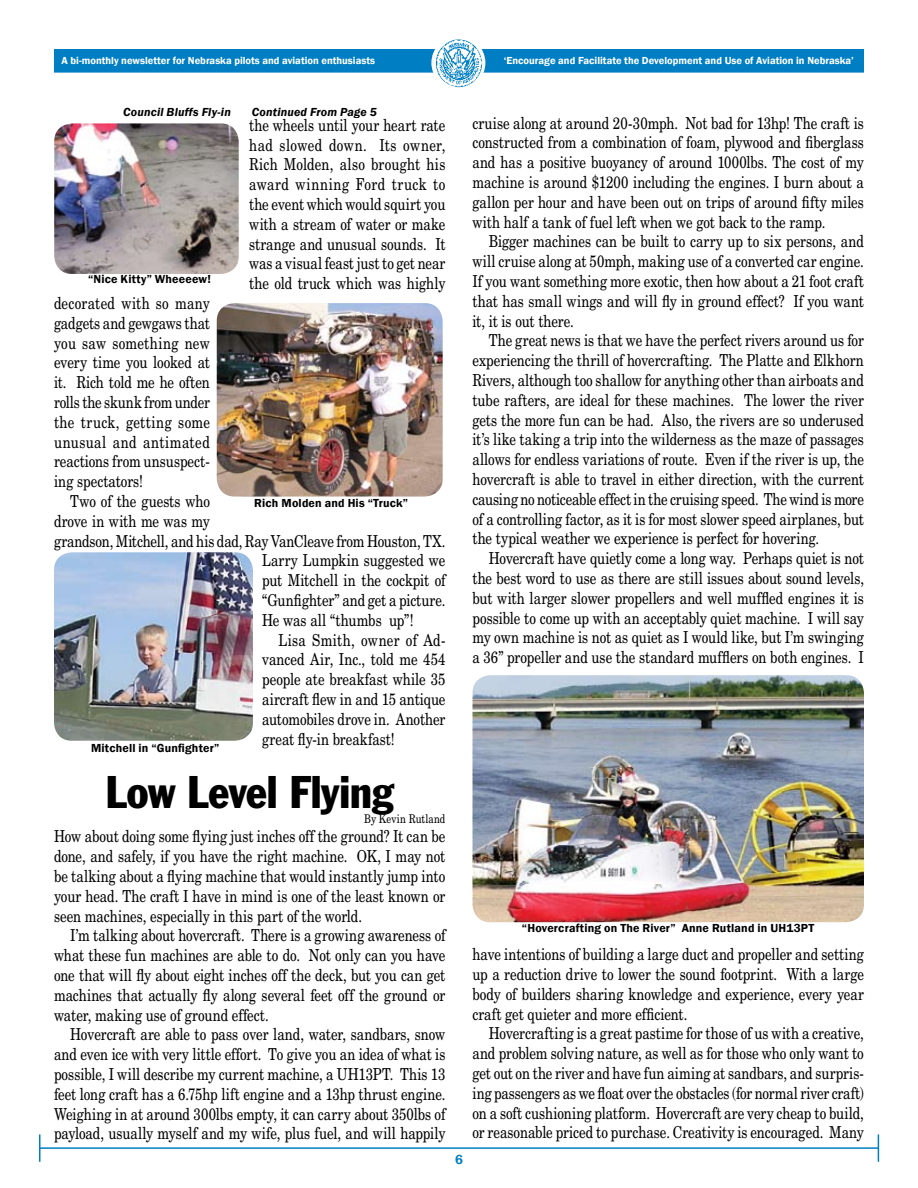
<style>
.page{position:relative;width:918px;height:1188px;background:#fff}
.page>*{position:absolute;margin:0;border:0;box-sizing:border-box;transform-origin:0 0}
.t1{font:condensed 45px "Franklin Gothic";letter-spacing:-.01em;color:#000}
.t2{font:16.5px/19.8px "New Century Schlbk";color:#000;text-align:justify;scale:.8 1}
.t3{font:16.5px "New Century Schlbk";letter-spacing:.02em;color:#000;scale:.8 1}
.t4{font:600 12px "Franklin Gothic";letter-spacing:.015em;color:#000}
.t5{font:italic 600 12px "Franklin Gothic";letter-spacing:.015em;color:#000}
.t6{font:12px "New Century Schlbk";letter-spacing:.01em;color:#000;scale:.8 1}
.t7{font:600 10.5px "Franklin Gothic";color:#fff}
</style>
<div class="page">
<div style="left:55px;top:50px;width:808px;height:22px;background:#007ec4"></div>
<div style="left:54px;top:49px;width:810px;height:24px;border:2px solid #007ec4"></div>
<div style="left:431px;top:36px;width:54px;height:54px;border:2px solid #fff;border-radius:50%"></div>
<img style="left:436px;top:39px;width:46px;height:48px">
<hr style="left:39px;top:1147px;width:839px;height:2px;background:#007ec4">
<svg style="left:39px;top:1134px;width:1px;height:28px"></svg>
<svg style="left:878px;top:1134px;width:1px;height:28px"></svg>
<img style="left:217px;top:303px;width:226px;height:194px;border-radius:18px">
<img style="left:54px;top:552px;width:199px;height:189px;border-radius:18px">
<img style="left:54px;top:123px;width:185px;height:151px;border-radius:18px">
<img style="left:473px;top:675px;width:391px;height:247px;border-radius:18px">
<p class="t7" style="left:62px;top:54px;width:315px">A bi-monthly newsletter for Nebraska pilots and aviation enthusiasts</p>
<p class="t7" style="left:504px;top:54px;width:352px">‘Encourage and Facilitate the Development and Use of Aviation in Nebraska’</p>
<p class="t5" style="left:123px;top:105px;width:109px">Council Bluffs Fly-in</p>
<p class="t5" style="left:252px;top:105px;width:127px">Continued From Page 5</p>
<p class="t2" style="left:249px;top:115px;width:247px">the wheels until your heart rate had slowed down. Its owner, Rich Molden, also brought his award winning Ford truck to the event which would squirt you with a stream of water or make strange and unusual sounds. It was a visual feast just to get near the old truck which was highly</p>
<p class="t4" style="left:88px;top:272px;width:124px">“Nice Kitty” Wheeeew!</p>
<p class="t2" style="left:54px;top:293px;width:197px">decorated with so many gadgets and gewgaws that you saw something new every time you looked at it. Rich told me he often rolls the skunk from under the truck, getting some unusual and antimated reactions from unsuspect&shy;ing spectators!</p>
<p class="t2" style="left:70px;top:491px;width:176px">Two of the guests who</p>
<p class="t2" style="left:54px;top:511px;width:197px">drove in with me was my</p>
<p class="t2" style="left:54px;top:531px;width:491px">grandson, Mitchell, and his dad, Ray VanCleave from Houston, TX.</p>
<p class="t2" style="left:262px;top:551px;width:231px">Larry Lumpkin suggested we</p>
<p class="t2" style="left:262px;top:570px;width:231px">put Mitchell in the cockpit of</p>
<p class="t2" style="left:262px;top:590px;width:231px">“Gunfighter” and get a picture.</p>
<p class="t2" style="left:262px;top:610px;width:191px">He was all “thumbs up”!</p>
<p class="t3" style="left:278px;top:630px;width:210px">Lisa Smith, owner of Ad-</p>
<p class="t2" style="left:262px;top:650px;width:231px">vanced Air, Inc., told me 454</p>
<p class="t2" style="left:262px;top:669px;width:231px">people ate breakfast while 35</p>
<p class="t2" style="left:262px;top:689px;width:231px">aircraft flew in and 15 antique</p>
<p class="t2" style="left:262px;top:709px;width:231px">automobiles drove in. Another</p>
<p class="t2" style="left:262px;top:729px;width:167px">great fly-in breakfast!</p>
<p class="t4" style="left:254px;top:496px;width:155px">Rich Molden and His “Truck”</p>
<p class="t4" style="left:91px;top:741px;width:130px">Mitchell in “Gunfighter”</p>
<h1 class="t1" style="left:106px;top:765px;width:289px">Low Level Flying</h1>
<p class="t6" style="left:364px;top:811px;width:103px">By Kevin Rutland</p>
<p class="t2" style="left:54px;top:827px;width:491px">How about doing some flying just inches off the ground? It can be done, and safely, if you have the right machine. OK, I may not be talking about a flying machine that would instantly jump into your head. The craft I have in mind is one of the least known or seen machines, especially in this part of the world.</p>
<p class="t2" style="left:54px;top:926px;width:491px;text-indent:16px">I’m talking about hovercraft. There is a growing awareness of what these fun machines are able to do. Not only can you have one that will fly about eight inches off the deck, but you can get machines that actually fly along several feet off the ground or water, making use of ground effect.</p>
<p class="t2" style="left:54px;top:1025px;width:491px;text-indent:16px">Hovercraft are able to pass over land, water, sandbars, snow and even ice with very little effort. To give you an idea of what is possible, I will describe my current machine, a UH13PT. This 13 feet long craft has a 6.75hp lift engine and a 13hp thrust engine.<br>Weighing in at around 300lbs empty, it can carry about 350lbs of payload, usually myself and my wife, plus fuel, and will happily</p>
<p class="t2" style="left:472px;top:113px;width:491px">cruise along at around 20-30mph. Not bad for 13hp! The craft is constructed from a combination of foam, plywood and fiberglass and has a positive buoyancy of around 1000lbs. The cost of my machine is around $1200 including the engines. I burn about a gallon per hour and have been out on trips of around fifty miles with half a tank of fuel left when we got back to the ramp.</p>
<p class="t2" style="left:472px;top:232px;width:491px;text-indent:16px">Bigger machines can be built to carry up to six persons, and will cruise along at 50mph, making use of a converted car engine.<br>If you want something more exotic, then how about a 21 foot craft that has small wings and will fly in ground effect? If you want it, it is out there.</p>
<p class="t2" style="left:472px;top:331px;width:491px;text-indent:16px">The great news is that we have the perfect rivers around us for experiencing the thrill of hovercrafting. The Platte and Elkhorn Rivers, although too shallow for anything other than airboats and tube rafters, are ideal for these machines. The lower the river gets the more fun can be had. Also, the rivers are so underused it’s like taking a trip into the wilderness as the maze of passages allows for endless variations of route. Even if the river is up, the hovercraft is able to travel in either direction, with the current causing no noticeable effect in the cruising speed. The wind is more of a controlling factor, as it is for most slower speed airplanes, but the typical weather we experience is perfect for hovering.</p>
<p class="t2" style="left:472px;top:548px;width:491px;text-indent:16px">Hovercraft have quietly come a long way. Perhaps quiet is not the best word to use as there are still issues about sound levels, but with larger slower propellers and well muffled engines it is possible to come up with an acceptably quiet machine. I will say my own machine is not as quiet as I would like, but I’m swinging a 36” propeller and use the standard mufflers on both engines. I</p>
<p class="t4" style="left:522px;top:921px;width:294px">“Hovercrafting on The River” Anne Rutland in UH13PT</p>
<p class="t2" style="left:472px;top:944px;width:491px">have intentions of building a large duct and propeller and setting up a reduction drive to lower the sound footprint. With a large body of builders sharing knowledge and experience, every year craft get quieter and more efficient.</p>
<p class="t2" style="left:472px;top:1024px;width:491px;text-indent:16px">Hovercrafting is a great pastime for those of us with a creative, and problem solving nature, as well as for those who only want to get out on the river and have fun aiming at sandbars, and surpris&shy;ing passengers as we float over the obstacles (for normal river craft) on a soft cushioning platform. Hovercraft are very cheap to build, or reasonable priced to purchase. Creativity is encouraged. Many</p>
</div>
